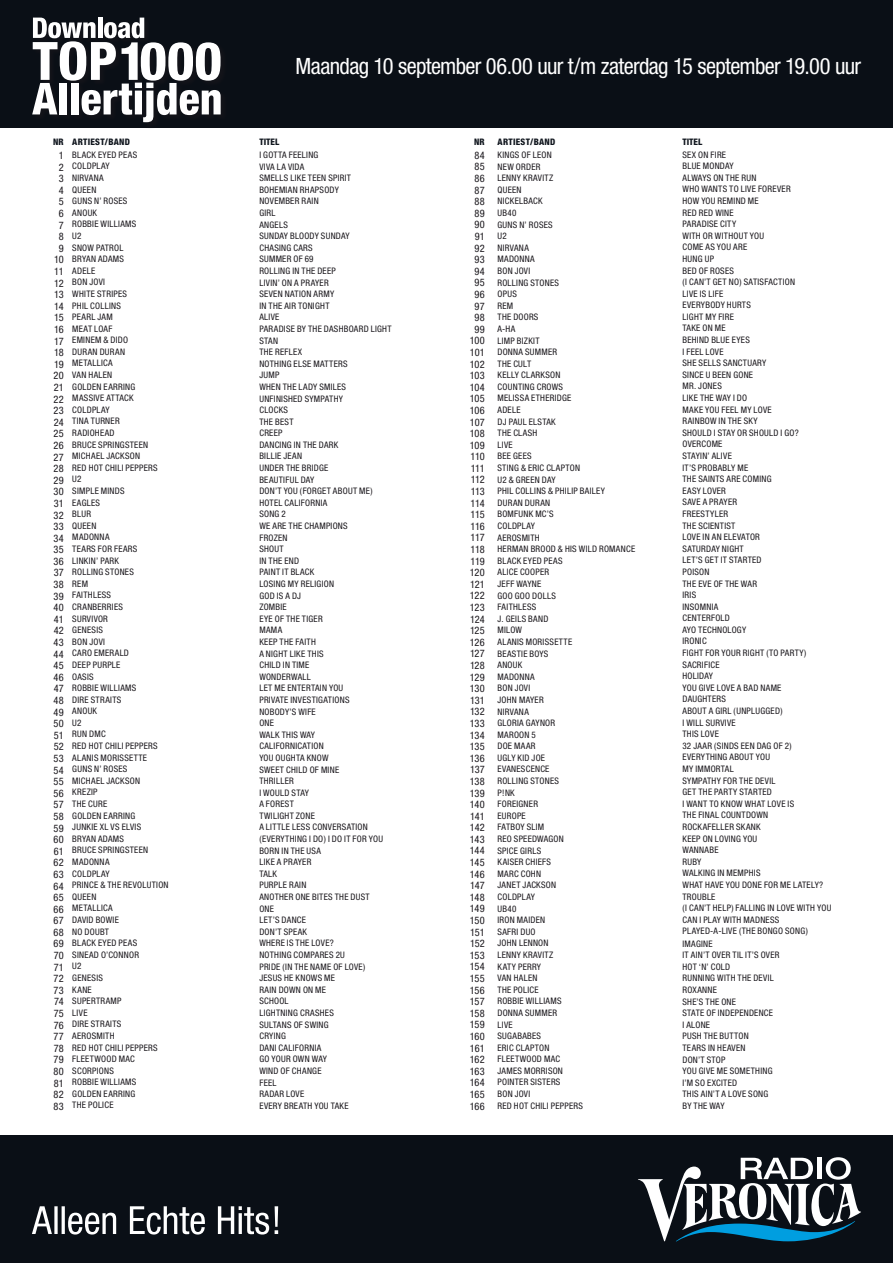
<style>
.page{position:relative;width:893px;height:1263px;background:#fff}
.page>*{position:absolute;margin:0;border:0;box-sizing:border-box;transform-origin:0 0}
.t1{font:condensed 22.5px "Helvetica Neue";letter-spacing:-.03em;color:#fff}
.t2{font:condensed 10.35px/11.6px "Helvetica Neue";letter-spacing:-.02em;color:#1a171c;text-align:center}
.t3{font:condensed 10.35px/11.6px "Helvetica Neue";letter-spacing:.015em;color:#1a171c;text-align:center}
.t4{font:condensed 9px/11.6px "Helvetica Neue";letter-spacing:.03em;color:#1a171c}
.t5{font:800 condensed 9px "Helvetica Neue";letter-spacing:.03em;color:#0f151d}
</style>
<div class="page">
<div style="left:0;top:0;width:893px;height:128px;background:#0a0f16"></div>
<div style="left:0;top:1135px;width:893px;height:128px;background:#0a0f16"></div>
<svg style="left:638px;top:1157px;width:223px;height:84px"></svg>
<div style="left:32px;top:18px;width:195px;height:111px;background:#0a0f16"></div>
<svg style="left:32px;top:18px;width:189px;height:104px"></svg>
<svg style="left:32px;top:1206px;width:246px;height:28px"></svg>
<h1 class="t1" style="left:295px;top:53px;width:567px">Maandag 10 september 06.00 uur t/m zaterdag 15 september 19.00 uur</h1>
<p class="t5" style="left:53px;top:136px;width:78px">NR ARTIEST/BAND</p>
<p class="t5" style="left:259px;top:136px;width:21px">Titel</p>
<p class="t5" style="left:474px;top:136px;width:12px">NR</p>
<p class="t5" style="left:497px;top:136px;width:59px">ARTIEST/BAND</p>
<p class="t5" style="left:682px;top:136px;width:21px">Titel</p>
<p class="t3" style="left:53px;top:150px;width:12px">1<br>2<br>3<br>4<br>5<br>6<br>7<br>8<br>9<br>10<br>11<br>12<br>13<br>14<br>15<br>16<br>17<br>18<br>19<br>20<br>21<br>22<br>23<br>24<br>25<br>26<br>27<br>28<br>29<br>30<br>31<br>32<br>33<br>34<br>35<br>36<br>37<br>38<br>39<br>40<br>41<br>42<br>43<br>44<br>45<br>46<br>47<br>48<br>49<br>50<br>51<br>52<br>53<br>54<br>55<br>56<br>57<br>58<br>59<br>60<br>61<br>62<br>63<br>64<br>65<br>66<br>67<br>68<br>69<br>70<br>71<br>72<br>73<br>74<br>75<br>76<br>77<br>78<br>79<br>80<br>81<br>82<br>83</p>
<p class="t2" style="left:470px;top:149px;width:17px">84<br>85<br>86<br>87<br>88<br>89<br>90<br>91<br>92<br>93<br>94<br>95<br>96<br>97<br>98<br>99<br>100<br>101<br>102<br>103<br>104<br>105<br>106<br>107<br>108<br>109<br>110<br>111<br>112<br>113<br>114<br>115<br>116<br>117<br>118<br>119<br>120<br>121<br>122<br>123<br>124<br>125<br>126<br>127<br>128<br>129<br>130<br>131<br>132<br>133<br>134<br>135<br>136<br>137<br>138<br>139<br>140<br>141<br>142<br>143<br>144<br>145<br>146<br>147<br>148<br>149<br>150<br>151<br>152<br>153<br>154<br>155<br>156<br>157<br>158<br>159<br>160<br>161<br>162<br>163<br>164<br>165<br>166</p>
<p class="t4" style="left:72px;top:149px;width:98px">BLACK EYED PEAS<br>COLDPLAY<br>NIRVANA<br>QUEEN<br>GUNS N’ ROSES<br>ANOUK<br>ROBBIE WILLIAMS<br>U2<br>SNOW PATROL<br>BRYAN ADAMS<br>ADELE<br>BON JOVI<br>WHITE STRIPES<br>PHIL COLLINS<br>PEARL JAM<br>MEAT LOAF<br>EMINEM &amp; DIDO<br>DURAN DURAN<br>METALLICA<br>VAN HALEN<br>GOLDEN EARRING<br>MASSIVE ATTACK<br>COLDPLAY<br>TINA TURNER<br>RADIOHEAD<br>BRUCE SPRINGSTEEN<br>MICHAEL JACKSON<br>RED HOT CHILI PEPPERS<br>U2<br>SIMPLE MINDS<br>EAGLES<br>BLUR<br>QUEEN<br>MADONNA<br>TEARS FOR FEARS<br>LINKIN’ PARK<br>ROLLING STONES<br>REM<br>FAITHLESS<br>CRANBERRIES<br>SURVIVOR<br>GENESIS<br>BON JOVI<br>CARO EMERALD<br>DEEP PURPLE<br>OASIS<br>ROBBIE WILLIAMS<br>DIRE STRAITS<br>ANOUK<br>U2<br>RUN DMC<br>RED HOT CHILI PEPPERS<br>ALANIS MORISSETTE<br>GUNS N’ ROSES<br>MICHAEL JACKSON<br>KREZIP<br>THE CURE<br>GOLDEN EARRING<br>JUNKIE XL VS ELVIS<br>BRYAN ADAMS<br>BRUCE SPRINGSTEEN<br>MADONNA<br>COLDPLAY<br>PRINCE &amp; THE REVOLUTION<br>QUEEN<br>METALLICA<br>DAVID BOWIE<br>NO DOUBT<br>BLACK EYED PEAS<br>SINEAD O’CONNOR<br>U2<br>GENESIS<br>KANE<br>SUPERTRAMP<br>LIVE<br>DIRE STRAITS<br>AEROSMITH<br>RED HOT CHILI PEPPERS<br>FLEETWOOD MAC<br>SCORPIONS<br>ROBBIE WILLIAMS<br>GOLDEN EARRING<br>THE POLICE</p>
<p class="t4" style="left:682px;top:149px;width:150px">SEX ON FIRE<br>BLUE MONDAY<br>ALWAYS ON THE RUN<br>WHO WANTS TO LIVE FOREVER<br>HOW YOU REMIND ME<br>RED RED WINE<br>PARADISE CITY<br>WITH OR WITHOUT YOU<br>COME AS YOU ARE<br>HUNG UP<br>BED OF ROSES<br>(I CAN’T GET NO) SATISFACTION<br>LIVE IS LIFE<br>EVERYBODY HURTS<br>LIGHT MY FIRE<br>TAKE ON ME<br>BEHIND BLUE EYES<br>I FEEL LOVE<br>SHE SELLS SANCTUARY<br>SINCE U BEEN GONE<br>MR. JONES<br>LIKE THE WAY I DO<br>MAKE YOU FEEL MY LOVE<br>RAINBOW IN THE SKY<br>SHOULD I STAY OR SHOULD I GO?<br>OVERCOME<br>STAYIN’ ALIVE<br>IT’S PROBABLY ME<br>THE SAINTS ARE COMING<br>EASY LOVER<br>SAVE A PRAYER<br>FREESTYLER<br>THE SCIENTIST<br>LOVE IN AN ELEVATOR<br>SATURDAY NIGHT<br>LET’S GET IT STARTED<br>POISON<br>THE EVE OF THE WAR<br>IRIS<br>INSOMNIA<br>CENTERFOLD<br>AYO TECHNOLOGY<br>IRONIC<br>FIGHT FOR YOUR RIGHT (TO PARTY)<br>SACRIFICE<br>HOLIDAY<br>YOU GIVE LOVE A BAD NAME<br>DAUGHTERS<br>ABOUT A GIRL (UNPLUGGED)<br>I WILL SURVIVE<br>THIS LOVE<br>32 JAAR (SINDS EEN DAG OF 2)<br>EVERYTHING ABOUT YOU<br>MY IMMORTAL<br>SYMPATHY FOR THE DEVIL<br>GET THE PARTY STARTED<br>I WANT TO KNOW WHAT LOVE IS<br>THE FINAL COUNTDOWN<br>ROCKAFELLER SKANK<br>KEEP ON LOVING YOU<br>WANNABE<br>RUBY<br>WALKING IN MEMPHIS<br>WHAT HAVE YOU DONE FOR ME LATELY?<br>TROUBLE<br>(I CAN’T HELP) FALLING IN LOVE WITH YOU<br>CAN I PLAY WITH MADNESS<br>PLAYED-A-LIVE (THE BONGO SONG)<br>IMAGINE<br>IT AIN’T OVER TIL IT’S OVER<br>HOT ‘N’ COLD<br>RUNNING WITH THE DEVIL<br>ROXANNE<br>SHE’S THE ONE<br>STATE OF INDEPENDENCE<br>I ALONE<br>PUSH THE BUTTON<br>TEARS IN HEAVEN<br>DON’T STOP<br>YOU GIVE ME SOMETHING<br>I’M SO EXCITED<br>THIS AIN’T A LOVE SONG<br>BY THE WAY</p>
<p class="t4" style="left:497px;top:149px;width:139px">KINGS OF LEON<br>NEW ORDER<br>LENNY KRAVITZ<br>QUEEN<br>NICKELBACK<br>UB40<br>GUNS N’ ROSES<br>U2<br>NIRVANA<br>MADONNA<br>BON JOVI<br>ROLLING STONES<br>OPUS<br>REM<br>THE DOORS<br>A-HA<br>LIMP BIZKIT<br>DONNA SUMMER<br>THE CULT<br>KELLY CLARKSON<br>COUNTING CROWS<br>MELISSA ETHERIDGE<br>ADELE<br>DJ PAUL ELSTAK<br>THE CLASH<br>LIVE<br>BEE GEES<br>STING &amp; ERIC CLAPTON<br>U2 &amp; GREEN DAY<br>PHIL COLLINS &amp; PHILIP BAILEY<br>DURAN DURAN<br>BOMFUNK MC’S<br>COLDPLAY<br>AEROSMITH<br>HERMAN BROOD &amp; HIS WILD ROMANCE<br>BLACK EYED PEAS<br>ALICE COOPER<br>JEFF WAYNE<br>GOO GOO DOLLS<br>FAITHLESS<br>J. GEILS BAND<br>MILOW<br>ALANIS MORISSETTE<br>BEASTIE BOYS<br>ANOUK<br>MADONNA<br>BON JOVI<br>JOHN MAYER<br>NIRVANA<br>GLORIA GAYNOR<br>MAROON 5<br>DOE MAAR<br>UGLY KID JOE<br>EVANESCENCE<br>ROLLING STONES<br>P!NK<br>FOREIGNER<br>EUROPE<br>FATBOY SLIM<br>REO SPEEDWAGON<br>SPICE GIRLS<br>KAISER CHIEFS<br>MARC COHN<br>JANET JACKSON<br>COLDPLAY<br>UB40<br>IRON MAIDEN<br>SAFRI DUO<br>JOHN LENNON<br>LENNY KRAVITZ<br>KATY PERRY<br>VAN HALEN<br>THE POLICE<br>ROBBIE WILLIAMS<br>DONNA SUMMER<br>LIVE<br>SUGABABES<br>ERIC CLAPTON<br>FLEETWOOD MAC<br>JAMES MORRISON<br>POINTER SISTERS<br>BON JOVI<br>RED HOT CHILI PEPPERS</p>
<p class="t4" style="left:259px;top:149px;width:134px">I GOTTA FEELING<br>VIVA LA VIDA<br>SMELLS LIKE TEEN SPIRIT<br>BOHEMIAN RHAPSODY<br>NOVEMBER RAIN<br>GIRL<br>ANGELS<br>SUNDAY BLOODY SUNDAY<br>CHASING CARS<br>SUMMER OF 69<br>ROLLING IN THE DEEP<br>LIVIN’ ON A PRAYER<br>SEVEN NATION ARMY<br>IN THE AIR TONIGHT<br>ALIVE<br>PARADISE BY THE DASHBOARD LIGHT<br>STAN<br>THE REFLEX<br>NOTHING ELSE MATTERS<br>JUMP<br>WHEN THE LADY SMILES<br>UNFINISHED SYMPATHY<br>CLOCKS<br>THE BEST<br>CREEP<br>DANCING IN THE DARK<br>BILLIE JEAN<br>UNDER THE BRIDGE<br>BEAUTIFUL DAY<br>DON’T YOU (FORGET ABOUT ME)<br>HOTEL CALIFORNIA<br>SONG 2<br>WE ARE THE CHAMPIONS<br>FROZEN<br>SHOUT<br>IN THE END<br>PAINT IT BLACK<br>LOSING MY RELIGION<br>GOD IS A DJ<br>ZOMBIE<br>EYE OF THE TIGER<br>MAMA<br>KEEP THE FAITH<br>A NIGHT LIKE THIS<br>CHILD IN TIME<br>WONDERWALL<br>LET ME ENTERTAIN YOU<br>PRIVATE INVESTIGATIONS<br>NOBODY’S WIFE<br>ONE<br>WALK THIS WAY<br>CALIFORNICATION<br>YOU OUGHTA KNOW<br>SWEET CHILD OF MINE<br>THRILLER<br>I WOULD STAY<br>A FOREST<br>TWILIGHT ZONE<br>A LITTLE LESS CONVERSATION (EVERYTHING I DO) I DO IT FOR YOU<br>BORN IN THE USA<br>LIKE A PRAYER<br>TALK<br>PURPLE RAIN<br>ANOTHER ONE BITES THE DUST<br>ONE<br>LET’S DANCE<br>DON’T SPEAK<br>WHERE IS THE LOVE?<br>NOTHING COMPARES 2U<br>PRIDE (IN THE NAME OF LOVE)<br>JESUS HE KNOWS ME<br>RAIN DOWN ON ME<br>SCHOOL<br>LIGHTNING CRASHES<br>SULTANS OF SWING<br>CRYING<br>DANI CALIFORNIA<br>GO YOUR OWN WAY<br>WIND OF CHANGE<br>FEEL<br>RADAR LOVE<br>EVERY BREATH YOU TAKE</p>
</div>
